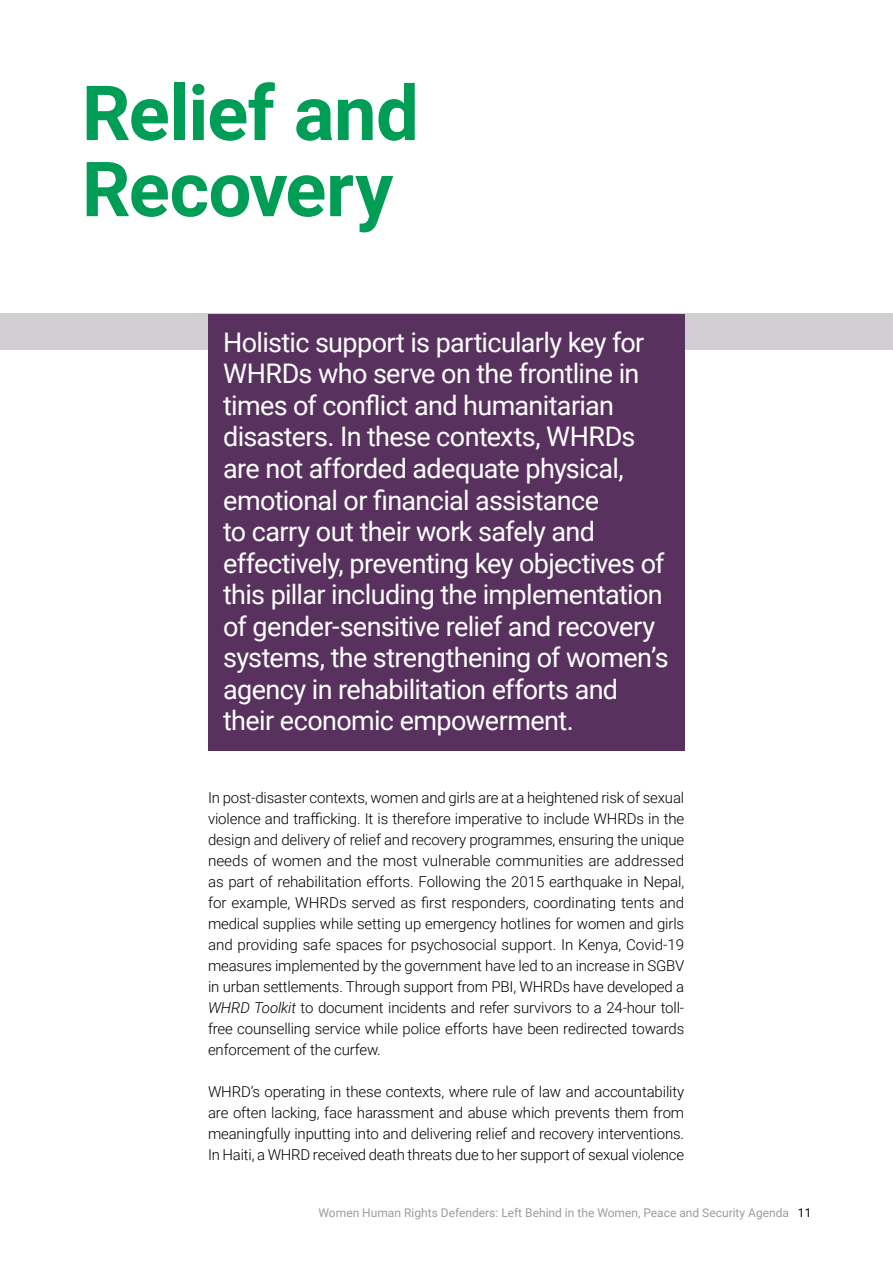
<style>
.page{position:relative;width:893px;height:1263px;background:#fff}
.page>*{position:absolute;margin:0;border:0;box-sizing:border-box;transform-origin:0 0}
.t1{font:700 76.2px/76.2px "Roboto";letter-spacing:-.01em;color:#009d57}
.t2{font:27px/31.5px "Roboto";letter-spacing:-.025em;color:#fff}
.t3{font:300 15px/21px "Roboto";letter-spacing:-.01em;color:#000;text-align:justify}
.t4{font:12px "Roboto";color:#9d9d9c}
.s1{font-style:italic}
.s2{color:#000}
</style>
<div class="page">
<div style="left:1px;top:314px;width:892px;height:36px;background:#d0ced3"></div>
<div style="left:208px;top:314px;width:476px;height:436px;background:#59315f"></div>
<h1 class="t1" style="left:82px;top:72px;width:339px">Relief and<br>Recovery</h1>
<p class="t2" style="left:223px;top:326px;width:447px">Holistic support is particularly key for WHRDs who serve on the frontline in times of conflict and humanitarian disasters. In these contexts, WHRDs are not afforded adequate physical, emotional or financial assistance<br>to carry out their work safely and effectively, preventing key objectives of this pillar including the implementation of gender-sensitive relief and recovery systems, the strengthening of women’s agency in rehabilitation efforts and their economic empowerment.</p>
<p class="t3" style="left:208px;top:787px;width:478px">In post-disaster contexts, women and girls are at a heightened risk of sexual violence and trafficking. It is therefore imperative to include WHRDs in the design and delivery of relief and recovery programmes, ensuring the unique needs of women and the most vulnerable communities are addressed as part of rehabilitation efforts. Following the 2015 earthquake in Nepal, for example, WHRDs served as first responders, coordinating tents and medical supplies while setting up emergency hotlines for women and girls and providing safe spaces for psychosocial support. In Kenya, Covid-19 measures implemented by the government have led to an increase in SGBV in urban settlements. Through support from PBI, WHRDs have developed a <span class="s1">WHRD Toolkit</span> to document incidents and refer survivors to a 24-hour toll&shy;free counselling service while police efforts have been redirected towards enforcement of the curfew.</p>
<p class="t3" style="left:208px;top:1081px;width:478px">WHRD’s operating in these contexts, where rule of law and accountability are often lacking, face harassment and abuse which prevents them from meaningfully inputting into and delivering relief and recovery interventions.<br>In Haiti, a WHRD received death threats due to her support of sexual violence</p>
<p class="t4" style="left:318px;top:1204px;width:494px">Women Human Rights Defenders: Left Behind in the Women, Peace and Security Agenda <span class="s2">11</span></p>
</div>
